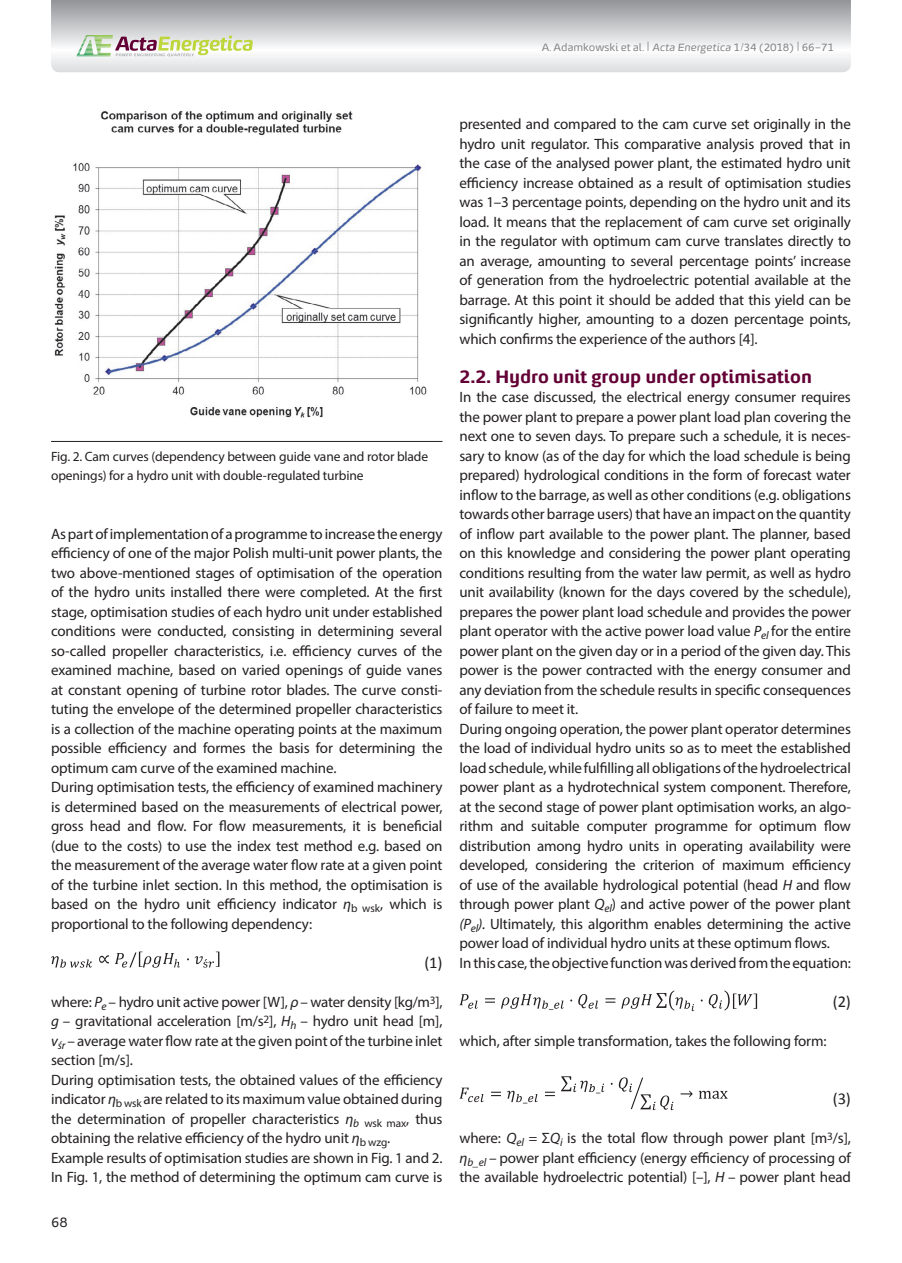
<style>
.page{position:relative;width:902px;height:1263px;background:#fff}
.page>*{position:absolute;margin:0;border:0;box-sizing:border-box;transform-origin:0 0}
.t1{font:700 18px "Energa";letter-spacing:-.01em;color:#630035}
.t2{font:16.5px "Calibri";color:#231f20}
.t3{font:15px/19.5px "Myriad Pro";letter-spacing:-.01em;color:#231f20}
.t4{font:13.5px/19.5px "Myriad Pro";letter-spacing:-.01em;color:#231f20}
.t5{font:13.5px "Energa";color:#231f20}
.t6{font:10.5px "Energa";letter-spacing:-.01em;color:#808285}
.s1{font-size:13.5px}
.s2{font-style:italic}
</style>
<div class="page">
<svg style="left:51px;top:0;width:799px;height:72px"></svg>
<svg style="left:76px;top:35px;width:177px;height:21px"></svg>
<svg style="left:51px;top:956px;width:41px;height:11px"></svg>
<svg style="left:99px;top:955px;width:10px;height:8px"></svg>
<svg style="left:115px;top:951px;width:65px;height:17px"></svg>
<svg style="left:187px;top:951px;width:32px;height:16px"></svg>
<svg style="left:459px;top:994px;width:18px;height:15px"></svg>
<svg style="left:485px;top:994px;width:78px;height:16px"></svg>
<svg style="left:570px;top:994px;width:28px;height:15px"></svg>
<svg style="left:605px;top:990px;width:89px;height:21px"></svg>
<svg style="left:700px;top:990px;width:57px;height:20px"></svg>
<svg style="left:459px;top:1088px;width:24px;height:14px"></svg>
<svg style="left:491px;top:1091px;width:46px;height:12px"></svg>
<svg style="left:545px;top:1092px;width:10px;height:4px"></svg>
<svg style="left:561px;top:1076px;width:43px;height:17px"></svg>
<svg style="left:610px;top:1077px;width:63px;height:33px"></svg>
<svg style="left:680px;top:1090px;width:12px;height:7px"></svg>
<svg style="left:698px;top:1091px;width:29px;height:8px"></svg>
<hr style="left:51px;top:441px;width:391px;height:1px;background:#231f20">
<img style="left:54px;top:111px;width:373px;height:307px">
<p class="t6" style="left:542px;top:41px;width:293px">A. Adamkowski et al. <span class="s1">|</span> <span class="s2">Acta Energetica</span> 1/34 (2018) <span class="s1">|</span> 66–71</p>
<p class="t4" style="left:51px;top:446px;width:378px">Fig. 2. Cam curves (dependency between guide vane and rotor blade openings) for a hydro unit with double-regulated turbine</p>
<p class="t3" style="left:51px;top:524px;width:393px">As part of implementation of a programme to increase the energy efficiency of one of the major Polish multi-unit power plants, the two above-mentioned stages of optimisation of the operation of the hydro units installed there were completed. At the first stage, optimisation studies of each hydro unit under established conditions were conducted, consisting in determining several so-called propeller characteristics, i.e. efficiency curves of the examined machine, based on varied openings of guide vanes at constant opening of turbine rotor blades. The curve consti&shy;tuting the envelope of the determined propeller characteristics is a collection of the machine operating points at the maximum possible efficiency and formes the basis for determining the optimum cam curve of the examined machine.<br>During optimisation tests, the efficiency of examined machinery is determined based on the measurements of electrical power, gross head and flow. For flow measurements, it is beneficial (due to the costs) to use the index test method e.g. based on the measurement of the average water flow rate at a given point of the turbine inlet section. In this method, the optimisation is based on the hydro unit efficiency indicator <span class="s2">η</span><sub>b</sub> <sub>wsk</sub>, which is proportional to the following dependency:</p>
<p class="t2" style="left:424px;top:952px;width:20px">(1)</p>
<p class="t3" style="left:51px;top:992px;width:393px">where: <span class="s2">P</span><sub>e</sub> – hydro unit active power [W], <span class="s2">ρ</span> – water density [kg/m<sup>3</sup>], <span class="s2">g</span> – gravitational acceleration [m/s<sup>2</sup>], <span class="s2">H</span><sub>h</sub> – hydro unit head [m], <span class="s2">v</span><sub>śr</sub> – average water flow rate at the given point of the turbine inlet section [m/s].<br>During optimisation tests, the obtained values of the efficiency indicator <span class="s2">η</span><sub>b</sub> <sub>wsk</sub> are related to its maximum value obtained during the determination of propeller characteristics <span class="s2">η</span><sub>b</sub> <sub>wsk</sub> <sub>max</sub>, thus obtaining the relative efficiency of the hydro unit <span class="s2">η</span><sub>b</sub> <sub>wzg</sub>.<br>Example results of optimisation studies are shown in Fig. 1 and 2.<br>In Fig. 1, the method of determining the optimum cam curve is</p>
<p class="t5" style="left:51px;top:1213px;width:18px">68</p>
<p class="t3" style="left:459px;top:114px;width:393px;text-align:justify">presented and compared to the cam curve set originally in the hydro unit regulator. This comparative analysis proved that in the case of the analysed power plant, the estimated hydro unit efficiency increase obtained as a result of optimisation studies was 1–3 percentage points, depending on the hydro unit and its load. It means that the replacement of cam curve set originally in the regulator with optimum cam curve translates directly to an average, amounting to several percentage points’ increase of generation from the hydroelectric potential available at the barrage. At this point it should be added that this yield can be significantly higher, amounting to a dozen percentage points, which confirms the experience of the authors [4].</p>
<p class="t1" style="left:459px;top:364px;width:354px">2.2. Hydro unit group under optimisation</p>
<p class="t3" style="left:459px;top:387px;width:393px">In the case discussed, the electrical energy consumer requires the power plant to prepare a power plant load plan covering the next one to seven days. To prepare such a schedule, it is neces&shy;sary to know (as of the day for which the load schedule is being prepared) hydrological conditions in the form of forecast water inflow to the barrage, as well as other conditions (e.g. obligations towards other barrage users) that have an impact on the quantity of inflow part available to the power plant. The planner, based on this knowledge and considering the power plant operating conditions resulting from the water law permit, as well as hydro unit availability (known for the days covered by the schedule), prepares the power plant load schedule and provides the power plant operator with the active power load value <span class="s2">P</span><sub>el</sub> for the entire power plant on the given day or in a period of the given day. This power is the power contracted with the energy consumer and any deviation from the schedule results in specific consequences of failure to meet it.<br>During ongoing operation, the power plant operator determines the load of individual hydro units so as to meet the established load schedule, while fulfilling all obligations of the hydroelectrical power plant as a hydrotechnical system component. Therefore, at the second stage of power plant optimisation works, an algo&shy;rithm and suitable computer programme for optimum flow distribution among hydro units in operating availability were developed, considering the criterion of maximum efficiency of use of the available hydrological potential (head <span class="s2">H</span> and flow through power plant <span class="s2">Q</span><sub>el</sub>) and active power of the power plant <span class="s2">(P</span><sub>el</sub><span class="s2">).</span> Ultimately, this algorithm enables determining the active power load of individual hydro units at these optimum flows.<br>In this case, the objective function was derived from the equation:</p>
<p class="t2" style="left:832px;top:991px;width:20px">(2)</p>
<p class="t3" style="left:459px;top:1031px;width:368px">which, after simple transformation, takes the following form:</p>
<p class="t2" style="left:832px;top:1088px;width:20px">(3)</p>
<p class="t3" style="left:459px;top:1128px;width:393px;text-align:justify">where: <span class="s2">Q</span><sub>el</sub> <span class="s2">=</span> Σ<span class="s2">Q</span><sub>i</sub> is the total flow through power plant [m<sup>3</sup>/s], <span class="s2">η</span><sub>b_el</sub> <span class="s2">–</span> power plant efficiency (energy efficiency of processing of the available hydroelectric potential) [–], <span class="s2">H</span> – power plant head</p>
</div>
